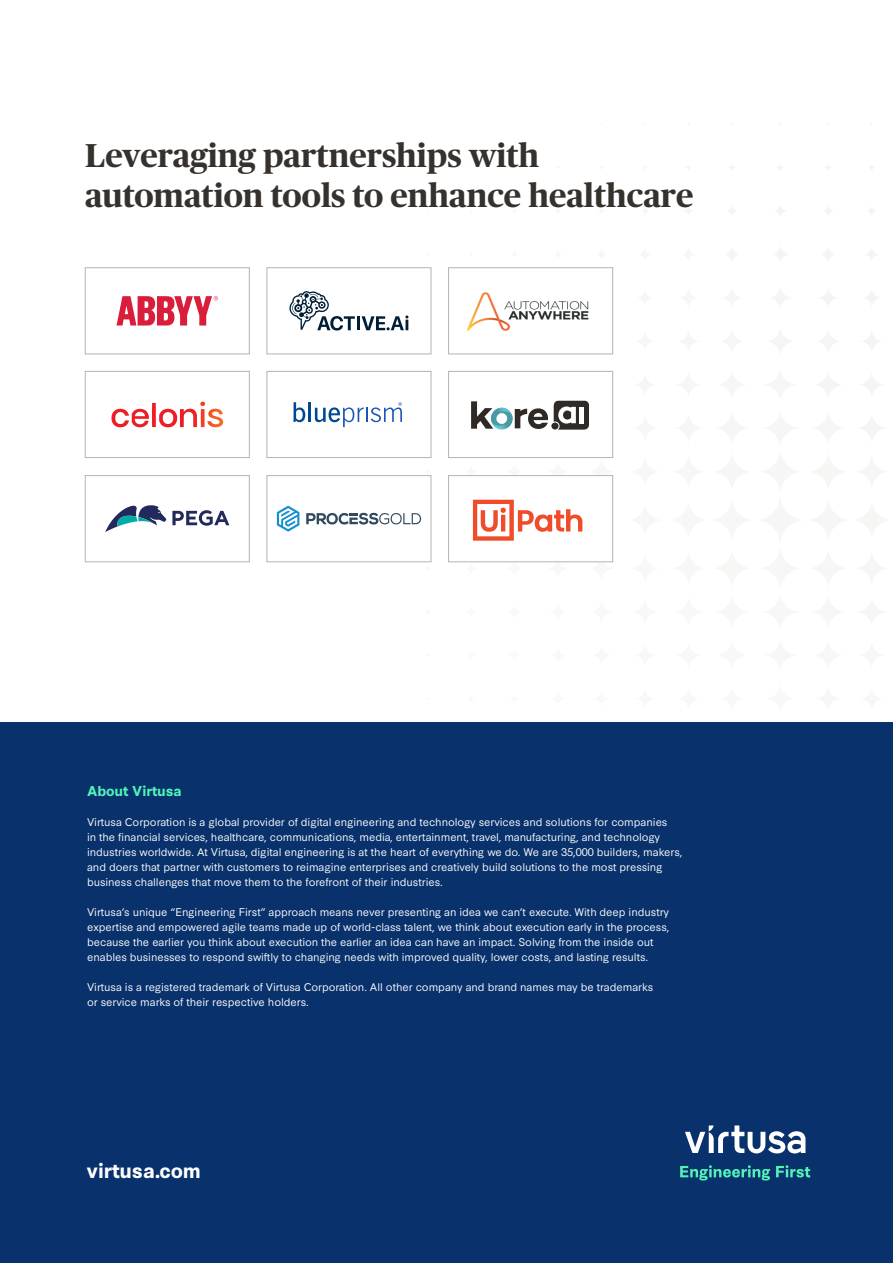
<style>
.page{position:relative;width:893px;height:1263px;background:#fff}
.page>*{position:absolute;margin:0;border:0;box-sizing:border-box;transform-origin:0 0}
.Inner_Heading{font:700 33px/40.5px "Publico Headline";color:#36312d}
.Body_Copy{font:700 21px "Synthese";letter-spacing:.015em;color:#fff}
.t1{font:700 19.5px "Synthese";letter-spacing:-.005em;color:#fff}
.Unordered_List{font:700 13.5px "Synthese";letter-spacing:-.005em;color:#51f2b8}
.Unordered_List-2{font:10.5px/15px "Synthese";letter-spacing:-.005em;color:#fff}
</style>
<div class="page">
<svg style="left:85px;top:267px;width:528px;height:87px"></svg>
<svg style="left:117px;top:296px;width:101px;height:29px"></svg>
<hr style="left:357px;top:316px;width:3px;height:14px;background:#001f36">
<svg style="left:362px;top:315px;width:46px;height:15px"></svg>
<svg style="left:289px;top:291px;width:66px;height:39px"></svg>
<img style="left:465px;top:289px;width:131px;height:44px">
<svg style="left:85px;top:371px;width:528px;height:87px"></svg>
<svg style="left:112px;top:409px;width:37px;height:18px"></svg>
<svg style="left:152px;top:403px;width:4px;height:24px"></svg>
<svg style="left:159px;top:402px;width:64px;height:25px"></svg>
<svg style="left:293px;top:402px;width:12px;height:20px"></svg>
<hr style="left:308px;top:402px;width:3px;height:20px;background:#004990">
<svg style="left:315px;top:402px;width:87px;height:25px"></svg>
<svg style="left:554px;top:400px;width:35px;height:30px"></svg>
<div style="left:579px;top:407px;width:5px;height:16px;background:#fff"></div>
<div style="left:551px;top:423px;width:8px;height:6px;background:#2f2a26;border-radius:50%"></div>
<svg style="left:471px;top:401px;width:77px;height:30px"></svg>
<svg style="left:85px;top:475px;width:528px;height:87px"></svg>
<svg style="left:105px;top:504px;width:61px;height:28px"></svg>
<svg style="left:172px;top:510px;width:57px;height:16px"></svg>
<svg style="left:306px;top:513px;width:115px;height:12px"></svg>
<svg style="left:277px;top:506px;width:22px;height:26px"></svg>
<svg style="left:473px;top:500px;width:109px;height:41px"></svg>
<div style="left:0;top:723px;width:893px;height:540px;background:#09326d"></div>
<svg style="left:680px;top:1165px;width:130px;height:15px"></svg>
<svg style="left:685px;top:1125px;width:120px;height:28px"></svg>
<p class="Inner_Heading" style="left:85px;top:133px;width:610px">Leveraging partnerships with automation tools to enhance healthcare</p>
<p class="Unordered_List" style="left:87px;top:781px;width:96px">About Virtusa</p>
<p class="Unordered_List-2" style="left:87px;top:814px;width:597px">Virtusa Corporation is a global provider of digital engineering and technology services and solutions for companies<br>in the financial services, healthcare, communications, media, entertainment, travel, manufacturing, and technology industries worldwide. At Virtusa, digital engineering is at the heart of everything we do. We are 35,000 builders, makers, and doers that partner with customers to reimagine enterprises and creatively build solutions to the most pressing business challenges that move them to the forefront of their industries.</p>
<p class="Unordered_List-2" style="left:87px;top:904px;width:584px">Virtusa’s unique “Engineering First” approach means never presenting an idea we can’t execute. With deep industry expertise and empowered agile teams made up of world-class talent, we think about execution early in the process, because the earlier you think about execution the earlier an idea can have an impact. Solving from the inside out enables businesses to respond swiftly to changing needs with improved quality, lower costs, and lasting results.</p>
<p class="Unordered_List-2" style="left:87px;top:979px;width:568px">Virtusa is a registered trademark of Virtusa Corporation. All other company and brand names may be trademarks or service marks of their respective holders.</p>
<p class="Body_Copy" style="left:88px;top:1154px;width:129px">virtusa.com</p>
<p class="t1" style="left:87px;top:1155px;width:116px">virtusa.com</p>
</div>
